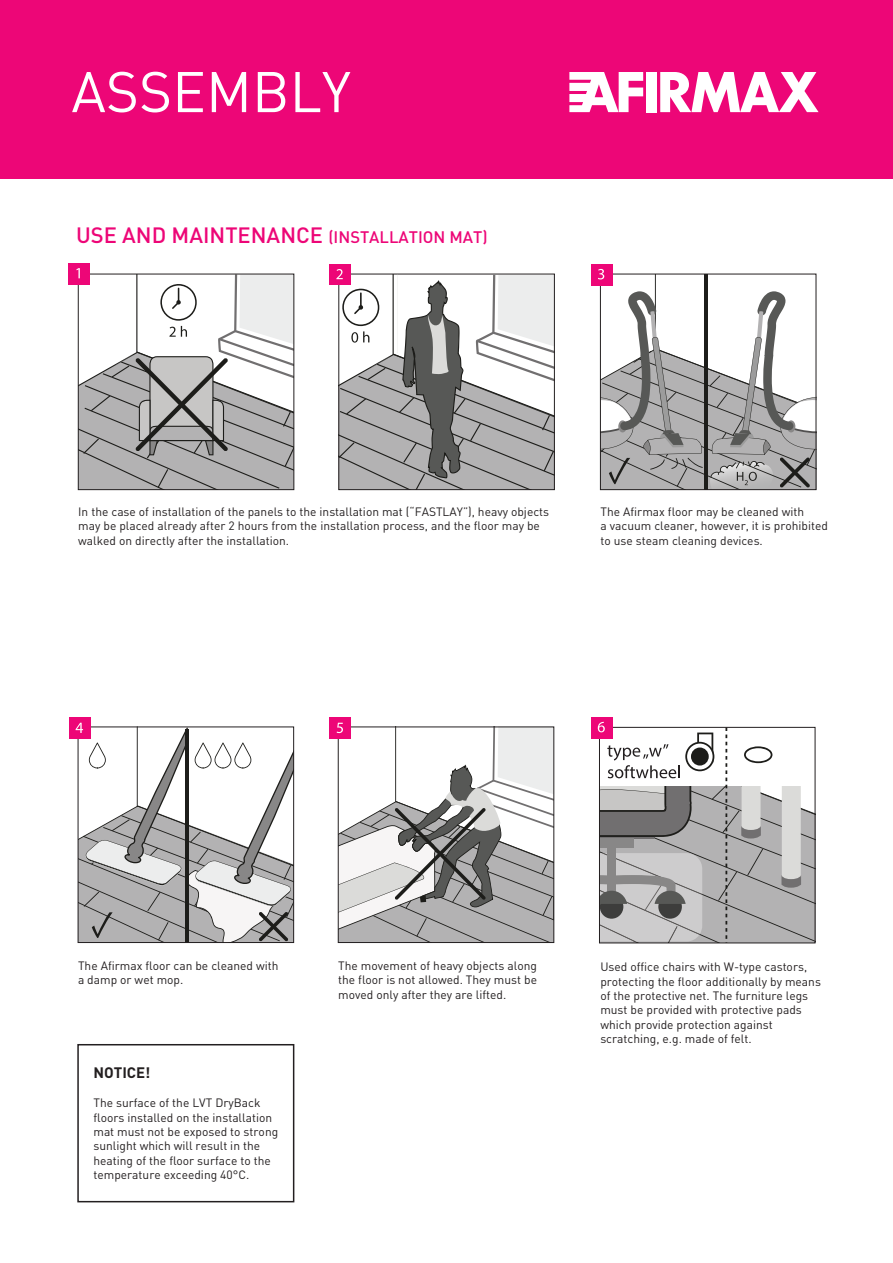
<style>
.page{position:relative;width:893px;height:1263px;background:#fff}
.page>*{position:absolute;margin:0;border:0;box-sizing:border-box;transform-origin:0 0}
.t1{font:56.4px "DIN Pro";color:#fff}
.t2{font:500 21.9px "DIN Pro";color:#ed0677}
.t3{font:700 15px "DIN Pro";color:#231f20}
.t4{font:12px/14.4px "DIN Pro";color:#231f20}
.t5{font:12px/14.4px "DIN Pro";color:#231f20}
.s1{font-size:16.5px}
</style>
<div class="page">
<div style="left:69px;top:263px;width:21px;height:21px;background:#ed0677"></div>
<svg style="left:76px;top:268px;width:218px;height:222px"></svg>
<div style="left:330px;top:264px;width:21px;height:21px;background:#ed0677"></div>
<svg style="left:336px;top:269px;width:218px;height:221px"></svg>
<div style="left:69px;top:718px;width:21px;height:21px;background:#ed0677"></div>
<svg style="left:76px;top:723px;width:218px;height:219px"></svg>
<div style="left:591px;top:717px;width:21px;height:21px;background:#ed0677"></div>
<svg style="left:598px;top:722px;width:217px;height:221px"></svg>
<div style="left:330px;top:718px;width:21px;height:21px;background:#ed0677"></div>
<svg style="left:337px;top:723px;width:217px;height:219px"></svg>
<div style="left:591px;top:264px;width:21px;height:21px;background:#ed0677"></div>
<svg style="left:598px;top:269px;width:218px;height:221px"></svg>
<div style="left:0;top:0;width:893px;height:179px;background:#ed0677"></div>
<div style="left:646px;top:72px;width:10px;height:40px;background:#fff"></div>
<svg style="left:660px;top:72px;width:159px;height:40px"></svg>
<svg style="left:569px;top:72px;width:74px;height:40px"></svg>
<div style="left:77px;top:1044px;width:217px;height:158px;border:2px solid #231f20"></div>
<h1 class="t1" style="left:71px;top:47px;width:281px">ASSEMBLY</h1>
<h2 class="t2" style="left:76px;top:220px;width:413px">USE AND MAINTENANCE <span class="s1">(INSTALLATION MAT)</span></h2>
<p class="t4" style="left:78px;top:503px;width:472px">In the case of installation of the panels to the installation mat (“FASTLAY”), heavy objects may be placed already after 2 hours from the installation process, and the floor may be walked on directly after the installation.</p>
<p class="t4" style="left:600px;top:503px;width:229px">The Afirmax floor may be cleaned with<br>a vacuum cleaner, however, it is prohibited to use steam cleaning devices.</p>
<p class="t4" style="left:78px;top:957px;width:202px">The Afirmax floor can be cleaned with a damp or wet mop.</p>
<p class="t3" style="left:93px;top:1060px;width:59px">NOTICE!</p>
<p class="t5" style="left:93px;top:1095px;width:186px">The surface of the LVT DryBack floors installed on the installation mat must not be exposed to strong sunlight which will result in the heating of the floor surface to the temperature exceeding 40°C.</p>
<p class="t4" style="left:338px;top:957px;width:200px;text-align:justify">The movement of heavy objects along the floor is not allowed. They must be moved only after they are lifted.</p>
<p class="t4" style="left:600px;top:958px;width:222px">Used office chairs with W-type castors, protecting the floor additionally by means of the protective net. The furniture legs must be provided with protective pads which provide protection against scratching, e.g. made of felt.</p>
</div>
